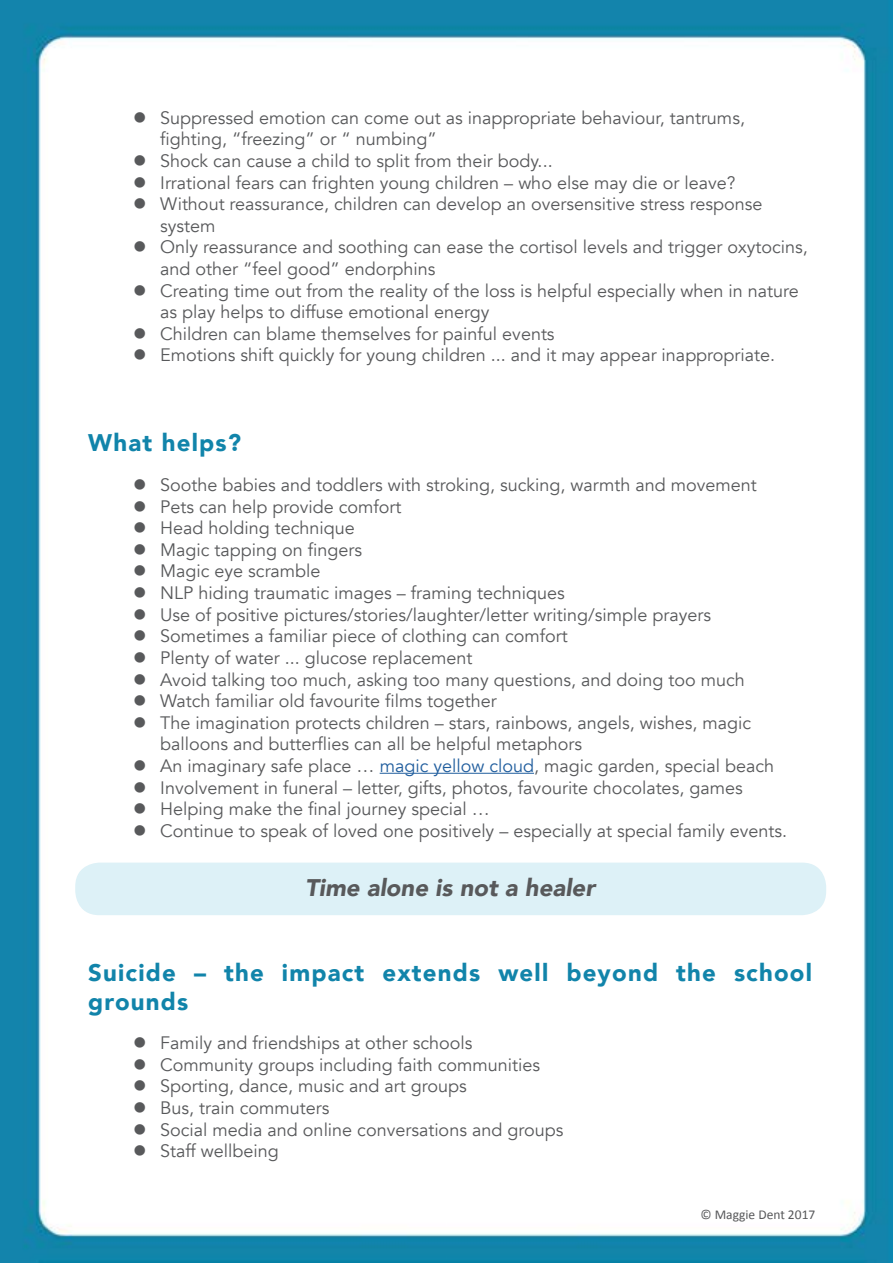
<style>
.page{position:relative;width:893px;height:1263px;background:#fff}
.page>*{position:absolute;margin:0;border:0;box-sizing:border-box;transform-origin:0 0}
.t1{font:900 24px/28.8px "Avenir";letter-spacing:.05em;color:#1184aa}
.t2{font:italic 900 24px "Avenir";color:#58595b}
.t3{font:18px/21.6px "Avenir";color:#58595b}
.t4{font:13.5px "Calibri";color:#58595b}
.s1{color:#215e9e}
</style>
<div class="page">
<img style="left:0;top:0;width:892px;height:1263px">
<div style="left:75px;top:863px;width:751px;height:52px;background:#ddf1f7;border-radius:24px"></div>
<hr style="left:380px;top:773px;width:154px;height:1px;background:#215e9e">
<svg style="left:135px;top:112px;width:10px;height:11px"></svg>
<svg style="left:135px;top:155px;width:10px;height:11px"></svg>
<svg style="left:135px;top:177px;width:10px;height:10px"></svg>
<svg style="left:135px;top:198px;width:10px;height:11px"></svg>
<svg style="left:135px;top:242px;width:10px;height:10px"></svg>
<svg style="left:135px;top:285px;width:10px;height:10px"></svg>
<svg style="left:135px;top:328px;width:10px;height:11px"></svg>
<svg style="left:135px;top:350px;width:10px;height:10px"></svg>
<svg style="left:135px;top:479px;width:10px;height:11px"></svg>
<svg style="left:135px;top:501px;width:10px;height:10px"></svg>
<svg style="left:135px;top:522px;width:10px;height:11px"></svg>
<svg style="left:135px;top:544px;width:10px;height:11px"></svg>
<svg style="left:135px;top:566px;width:10px;height:10px"></svg>
<svg style="left:135px;top:587px;width:10px;height:11px"></svg>
<svg style="left:135px;top:609px;width:10px;height:10px"></svg>
<svg style="left:135px;top:630px;width:10px;height:11px"></svg>
<svg style="left:135px;top:652px;width:10px;height:11px"></svg>
<svg style="left:135px;top:674px;width:10px;height:10px"></svg>
<svg style="left:135px;top:695px;width:10px;height:11px"></svg>
<svg style="left:135px;top:717px;width:10px;height:10px"></svg>
<svg style="left:135px;top:760px;width:10px;height:11px"></svg>
<svg style="left:135px;top:782px;width:10px;height:10px"></svg>
<svg style="left:135px;top:803px;width:10px;height:11px"></svg>
<svg style="left:135px;top:825px;width:10px;height:10px"></svg>
<svg style="left:135px;top:1037px;width:10px;height:11px"></svg>
<svg style="left:135px;top:1059px;width:10px;height:10px"></svg>
<svg style="left:135px;top:1080px;width:10px;height:11px"></svg>
<svg style="left:135px;top:1102px;width:10px;height:11px"></svg>
<svg style="left:135px;top:1124px;width:10px;height:10px"></svg>
<svg style="left:135px;top:1145px;width:10px;height:11px"></svg>
<p class="t3" style="left:160px;top:107px;width:649px">Suppressed emotion can come out as inappropriate behaviour, tantrums, fighting, “freezing” or “ numbing”<br>Shock can cause a child to split from their body...<br>Irrational fears can frighten young children – who else may die or leave?<br>Without reassurance, children can develop an oversensitive stress response system<br>Only reassurance and soothing can ease the cortisol levels and trigger oxytocins, and other “feel good” endorphins<br>Creating time out from the reality of the loss is helpful especially when in nature as play helps to diffuse emotional energy<br>Children can blame themselves for painful events<br>Emotions shift quickly for young children ... and it may appear inappropriate.</p>
<h1 class="t1" style="left:88px;top:428px;width:154px">What helps?</h1>
<p class="t3" style="left:160px;top:474px;width:628px">Soothe babies and toddlers with stroking, sucking, warmth and movement Pets can help provide comfort<br>Head holding technique<br>Magic tapping on fingers<br>Magic eye scramble<br>NLP hiding traumatic images – framing techniques<br>Use of positive pictures/stories/laughter/letter writing/simple prayers Sometimes a familiar piece of clothing can comfort<br>Plenty of water ... glucose replacement<br>Avoid talking too much, asking too many questions, and doing too much Watch familiar old favourite films together<br>The imagination protects children – stars, rainbows, angels, wishes, magic balloons and butterflies can all be helpful metaphors<br>An imaginary safe place … <span class="s1">magic yellow cloud</span>, magic garden, special beach Involvement in funeral – letter, gifts, photos, favourite chocolates, games Helping make the final journey special …<br>Continue to speak of loved one positively – especially at special family events.</p>
<h1 class="t2" style="left:305px;top:868px;width:292px">Time alone is not a healer</h1>
<h1 class="t1" style="left:88px;top:957px;width:725px">Suicide – the impact extends well beyond the school grounds</h1>
<p class="t3" style="left:160px;top:1032px;width:405px">Family and friendships at other schools Community groups including faith communities Sporting, dance, music and art groups<br>Bus, train commuters<br>Social media and online conversations and groups Staff wellbeing</p>
<p class="t4" style="left:700px;top:1206px;width:116px">© Maggie Dent 2017</p>
</div>
